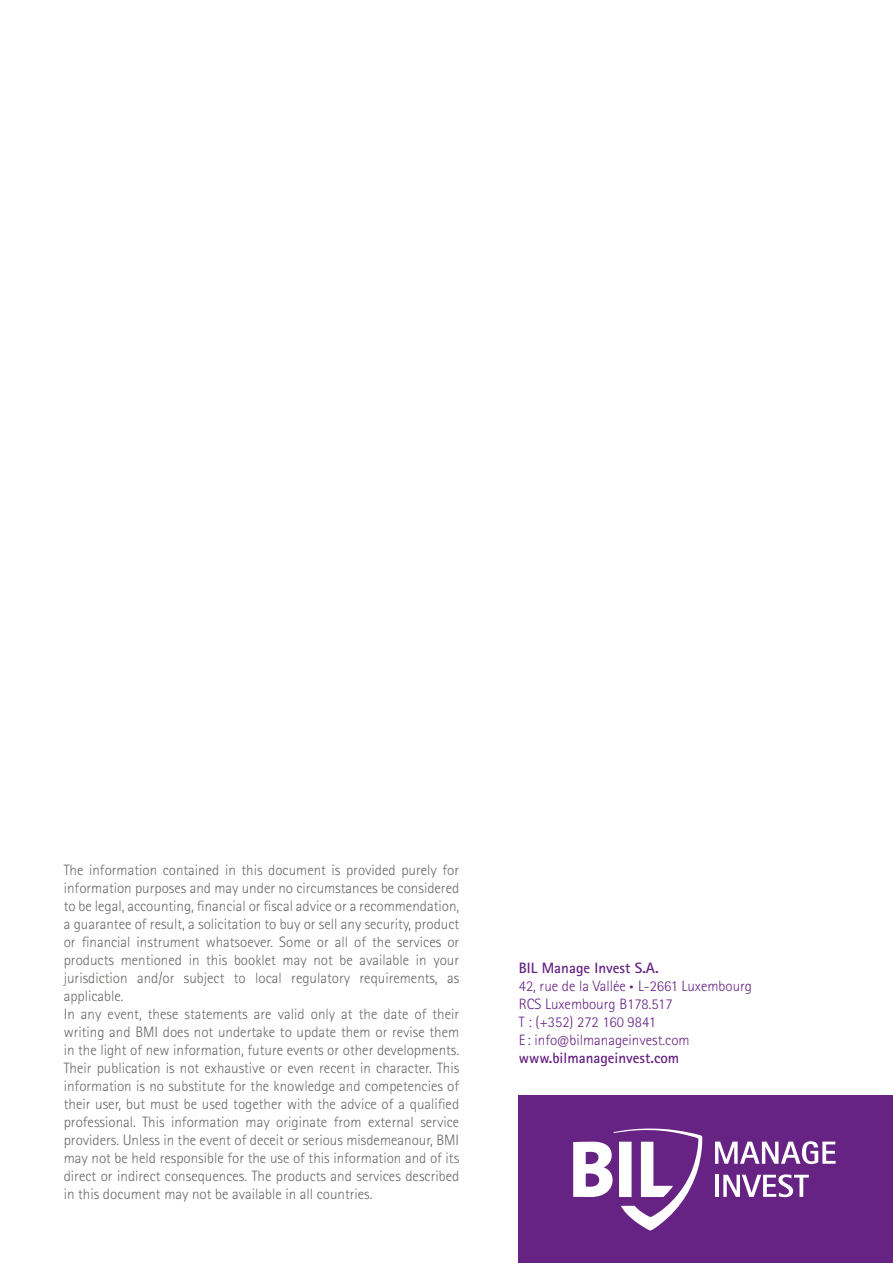
<style>
.page{position:relative;width:893px;height:1263px;background:#fff}
.page>*{position:absolute;margin:0;border:0;box-sizing:border-box;transform-origin:0 0}
.t1{font:300 15px/18px "Rotis Sans Serif Std";color:#656964}
.t2{font:300 15px/18px "Rotis Sans Serif Std";color:#662383}
.t3{font:700 15px "Rotis Sans Serif Std";color:#662383}
.s1{font-weight:700}
.s2{font-family:"Gill Sans";font-weight:700}
</style>
<div class="page">
<div style="left:519px;top:1095px;width:374px;height:168px;background:#662383"></div>
<svg style="left:573px;top:1128px;width:129px;height:103px"></svg>
<svg style="left:715px;top:1141px;width:121px;height:23px"></svg>
<hr style="left:715px;top:1174px;width:4px;height:23px;background:#fff">
<svg style="left:723px;top:1174px;width:86px;height:23px"></svg>
<p class="t1" style="left:64px;top:861px;width:397px">The information contained in this document is provided purely for information purposes and may under no circumstances be considered to be legal, accounting, financial or fiscal advice or a recommendation, a guarantee of result, a solicitation to buy or sell any security, product or financial instrument whatsoever. Some or all of the services or products mentioned in this booklet may not be available in your jurisdiction and/or subject to local regulatory requirements, as applicable.<br>In any event, these statements are valid only at the date of their writing and BMI does not undertake to update them or revise them in the light of new information, future events or other developments.<br>Their publication is not exhaustive or even recent in character. This information is no substitute for the knowledge and competencies of their user, but must be used together with the advice of a qualified professional. This information may originate from external service providers. Unless in the event of deceit or serious misdemeanour, BMI may not be held responsible for the use of this information and of its direct or indirect consequences. The products and services described in this document may not be available in all countries.</p>
<p class="t2" style="left:519px;top:959px;width:235px"><span class="s1">BIL Manage Invest S.A.<br></span>42, rue de la Vallée <span class="s2">·</span> L-2661 Luxembourg<br>RCS Luxembourg B178.517<br>T : (+352) 272 160 9841<br>E : info@bilmanageinvest.com</p>
<p class="t3" style="left:519px;top:1048px;width:162px">www.bilmanageinvest.com</p>
</div>
